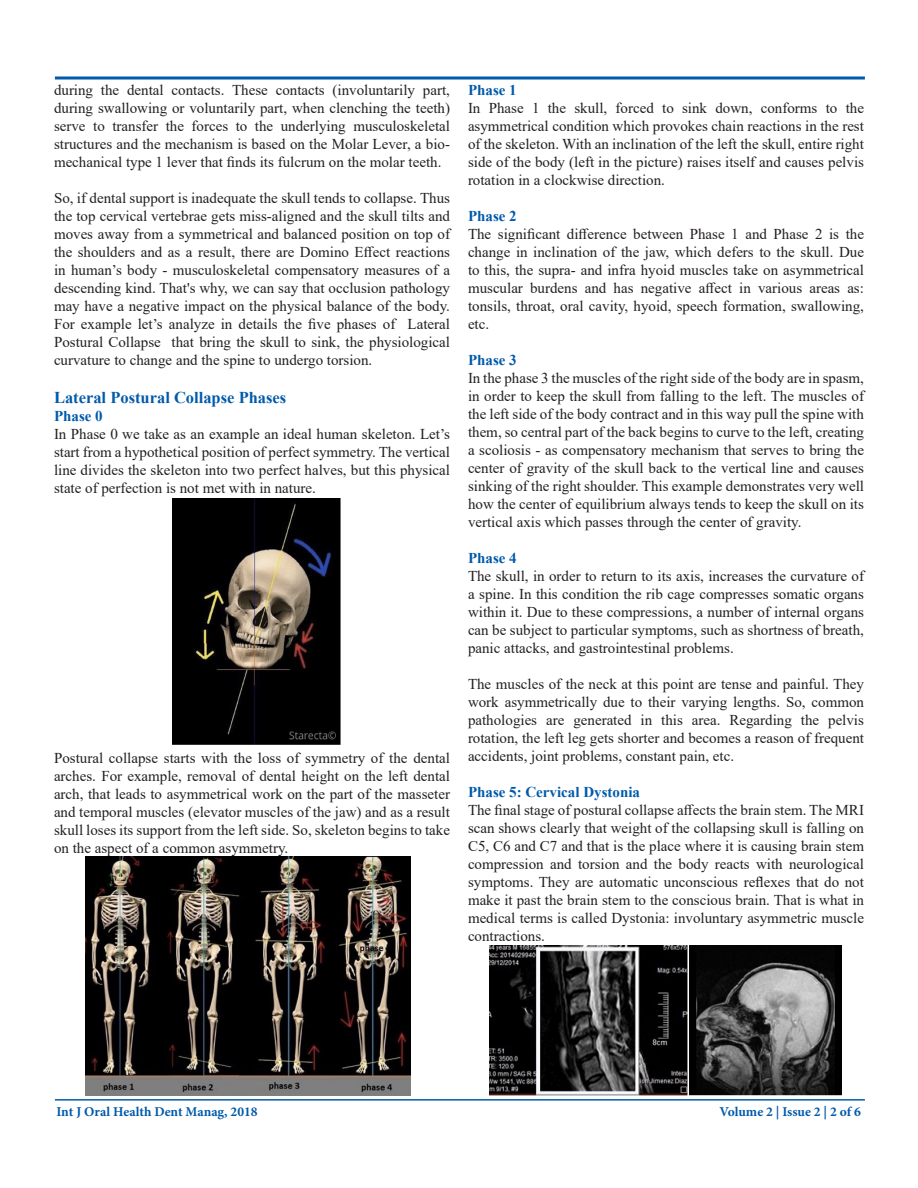
<style>
.page{position:relative;width:918px;height:1188px;background:#fff}
.page>*{position:absolute;margin:0;border:0;box-sizing:border-box;transform-origin:0 0}
.t1{font:700 16.5px "Times New Roman";color:#015aaa}
.t2{font:15px/18px "Times New Roman";color:#231f20;text-align:justify}
.t3{font:700 15px "Times New Roman";color:#015aaa}
.t4{font:700 13.5px "Minion Pro";color:#015aaa}
</style>
<div class="page">
<hr style="left:55px;top:1099px;width:810px;height:2px;background:#015aaa">
<svg style="left:54px;top:76px;width:811px;height:4px;background:#4083bf"></svg>
<img style="left:173px;top:498px;width:168px;height:246px">
<img style="left:86px;top:857px;width:325px;height:239px">
<img style="left:490px;top:945px;width:351px;height:150px">
<p class="t2" style="left:54px;top:81px;width:398px">during the dental contacts. These contacts (involuntarily part, during swallowing or voluntarily part, when clenching the teeth) serve to transfer the forces to the underlying musculoskeletal structures and the mechanism is based on the Molar Lever, a bio&shy;mechanical type 1 lever that finds its fulcrum on the molar teeth.</p>
<p class="t2" style="left:54px;top:189px;width:398px">So, if dental support is inadequate the skull tends to collapse. Thus the top cervical vertebrae gets miss-aligned and the skull tilts and moves away from a symmetrical and balanced position on top of the shoulders and as a result, there are Domino Effect reactions in human’s body - musculoskeletal compensatory measures of a descending kind. That's why, we can say that occlusion pathology may have a negative impact on the physical balance of the body.<br>For example let’s analyze in details the five phases of Lateral Postural Collapse that bring the skull to sink, the physiological curvature to change and the spine to undergo torsion.</p>
<p class="t1" style="left:54px;top:386px;width:234px">Lateral Postural Collapse Phases</p>
<p class="t3" style="left:54px;top:405px;width:50px">Phase 0</p>
<p class="t2" style="left:54px;top:425px;width:398px">In Phase 0 we take as an example an ideal human skeleton. Let’s start from a hypothetical position of perfect symmetry. The vertical line divides the skeleton into two perfect halves, but this physical state of perfection is not met with in nature.</p>
<p class="t2" style="left:54px;top:749px;width:398px">Postural collapse starts with the loss of symmetry of the dental arches. For example, removal of dental height on the left dental arch, that leads to asymmetrical work on the part of the masseter and temporal muscles (elevator muscles of the jaw) and as a result skull loses its support from the left side. So, skeleton begins to take on the aspect of a common asymmetry.</p>
<p class="t3" style="left:468px;top:79px;width:50px">Phase 1</p>
<p class="t2" style="left:468px;top:99px;width:398px">In Phase 1 the skull, forced to sink down, conforms to the asymmetrical condition which provokes chain reactions in the rest of the skeleton. With an inclination of the left the skull, entire right side of the body (left in the picture) raises itself and causes pelvis rotation in a clockwise direction.</p>
<p class="t3" style="left:468px;top:205px;width:50px">Phase 2</p>
<p class="t2" style="left:468px;top:225px;width:398px">The significant difference between Phase 1 and Phase 2 is the change in inclination of the jaw, which defers to the skull. Due to this, the supra- and infra hyoid muscles take on asymmetrical muscular burdens and has negative affect in various areas as: tonsils, throat, oral cavity, hyoid, speech formation, swallowing, etc.</p>
<p class="t3" style="left:468px;top:349px;width:50px">Phase 3</p>
<p class="t2" style="left:468px;top:369px;width:398px">In the phase 3 the muscles of the right side of the body are in spasm, in order to keep the skull from falling to the left. The muscles of the left side of the body contract and in this way pull the spine with them, so central part of the back begins to curve to the left, creating a scoliosis - as compensatory mechanism that serves to bring the center of gravity of the skull back to the vertical line and causes sinking of the right shoulder. This example demonstrates very well how the center of equilibrium always tends to keep the skull on its vertical axis which passes through the center of gravity.</p>
<p class="t3" style="left:468px;top:547px;width:50px">Phase 4</p>
<p class="t2" style="left:468px;top:567px;width:398px">The skull, in order to return to its axis, increases the curvature of a spine. In this condition the rib cage compresses somatic organs within it. Due to these compressions, a number of internal organs can be subject to particular symptoms, such as shortness of breath, panic attacks, and gastrointestinal problems.</p>
<p class="t2" style="left:468px;top:675px;width:398px">The muscles of the neck at this point are tense and painful. They work asymmetrically due to their varying lengths. So, common pathologies are generated in this area. Regarding the pelvis rotation, the left leg gets shorter and becomes a reason of frequent accidents, joint problems, constant pain, etc.</p>
<p class="t3" style="left:468px;top:781px;width:174px">Phase 5: Cervical Dystonia</p>
<p class="t2" style="left:468px;top:801px;width:398px">The final stage of postural collapse affects the brain stem. The MRI scan shows clearly that weight of the collapsing skull is falling on C5, C6 and C7 and that is the place where it is causing brain stem compression and torsion and the body reacts with neurological symptoms. They are automatic unconscious reflexes that do not make it past the brain stem to the conscious brain. That is what in medical terms is called Dystonia: involuntary asymmetric muscle contractions.</p>
<p class="t4" style="left:56px;top:1102px;width:203px">Int J Oral Health Dent Manag, 2018</p>
<p class="t4" style="left:719px;top:1102px;width:143px">Volume 2 | Issue 2 | 2 of 6</p>
</div>
